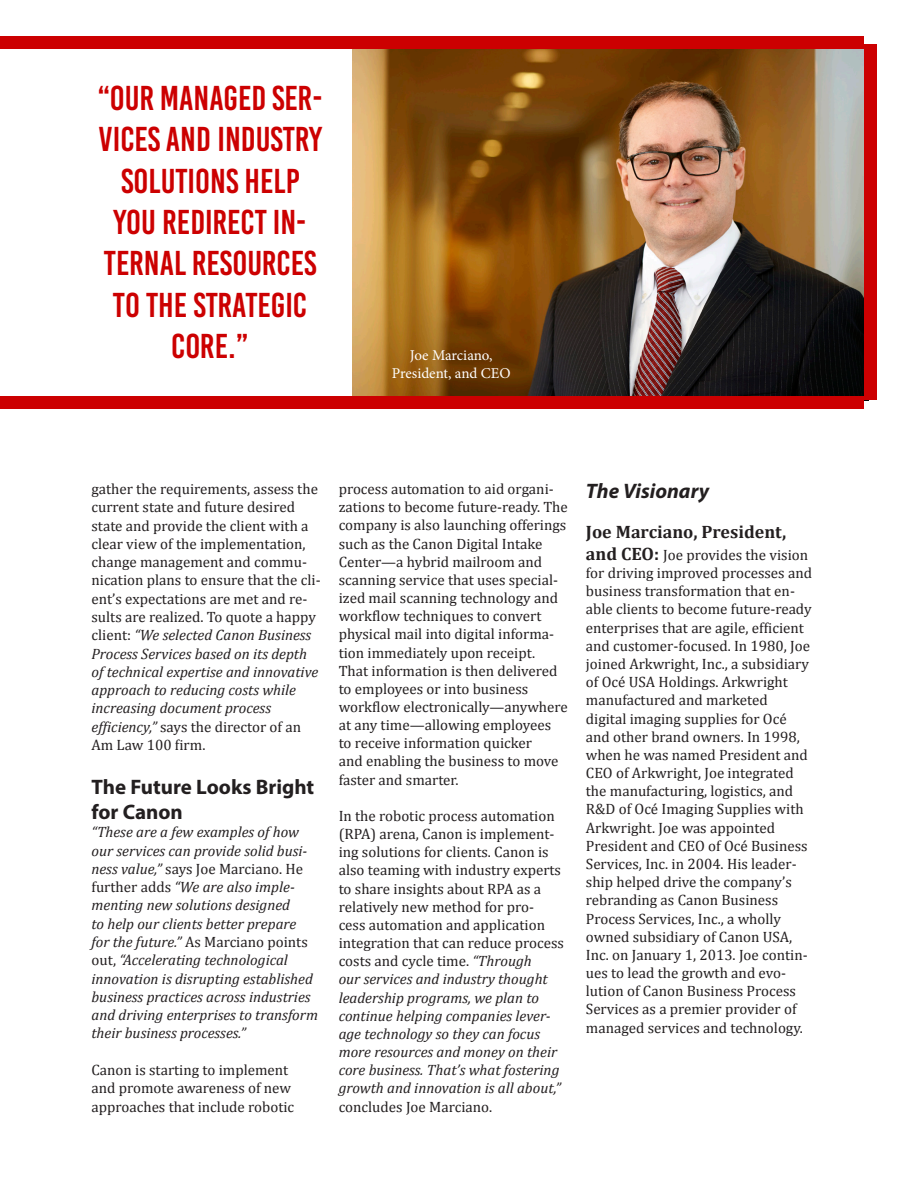
<style>
.page{position:relative;width:918px;height:1188px;background:#fff}
.page>*{position:absolute;margin:0;border:0;box-sizing:border-box;transform-origin:0 0}
.t1{font:34.5px/41.4px "Bebas Kai";color:#cc0001;text-align:center}
.t2{font:700 21px/25.5px "Myriad Pro";color:#231f20}
.t3{font:italic 700 21px "Myriad Pro";color:#231f20}
.t4{font:700 18px "Cambria";color:#231f20}
.t5{font:15px/18.1px "Cambria";color:#231f20}
.t6{font:italic 15px/18.3px "Cambria";color:#231f20}
.t7{font:15px "Minion Pro";letter-spacing:-.005em;color:#fff}
.s1{font-style:italic}
.s2{font-style:normal}
.s3{font-weight:700;font-size:18px}
</style>
<div class="page">
<img style="left:353px;top:49px;width:515px;height:352px">
<div style="left:0;top:36px;width:864px;height:13px;background:#cc0001"></div>
<div style="left:0;top:396px;width:864px;height:13px;background:#cc0001"></div>
<div style="left:864px;top:44px;width:13px;height:356px;background:#cc0001"></div>
<p class="t1" style="left:98px;top:77px;width:227px">“OUR MANAGED SER-<br>VICES AND INDUSTRY<br>SOLUTIONS HELP<br>YOU REDIRECT IN-<br>TERNAL RESOURCES<br>TO THE STRATEGIC<br>CORE.”</p>
<p class="t7" style="left:410px;top:345px;width:84px">Joe Marciano,</p>
<p class="t7" style="left:392px;top:363px;width:120px">President, and CEO</p>
<p class="t5" style="left:92px;top:480px;width:231px">gather the requirements, assess the current state and future desired state and provide the client with a clear view of the implementation, change management and commu&shy;nication plans to ensure that the cli&shy;ent’s expectations are met and re&shy;sults are realized. To quote a happy client: <span class="s1">“We selected Canon Business Process Services based on its depth of technical expertise and innovative approach to reducing costs while increasing document process</span></p>
<p class="t5" style="left:92px;top:717px;width:211px"><span class="s1">efficiency,”</span> says the director of an<br>Am Law 100 firm.</p>
<p class="t2" style="left:92px;top:773px;width:224px">The Future Looks Bright for Canon</p>
<p class="t6" style="left:92px;top:822px;width:228px">“These are a few examples of how our services can provide solid busi&shy;ness value,” <span class="s2">says Joe Marciano. He further adds</span> “We are also imple&shy;menting new solutions designed<br>to help our clients better prepare for the future.” <span class="s2">As Marciano points out,</span> “Accelerating technological innovation is disrupting established business practices across industries and driving enterprises to transform their business processes.”</p>
<p class="t5" style="left:92px;top:1061px;width:204px">Canon is starting to implement and promote awareness of new approaches that include robotic</p>
<p class="t5" style="left:339px;top:480px;width:231px">process automation to aid organi&shy;zations to become future-ready. The company is also launching offerings such as the Canon Digital Intake Center—a hybrid mailroom and scanning service that uses special&shy;ized mail scanning technology and workflow techniques to convert physical mail into digital informa&shy;tion immediately upon receipt.</p>
<p class="t5" style="left:339px;top:661px;width:231px">That information is then delivered to employees or into business workflow electronically—anywhere at any time—allowing employees</p>
<p class="t5" style="left:339px;top:734px;width:195px">to receive information quicker</p>
<p class="t5" style="left:339px;top:752px;width:221px">and enabling the business to move</p>
<p class="t5" style="left:339px;top:770px;width:121px">faster and smarter.</p>
<p class="t5" style="left:339px;top:807px;width:227px">In the robotic process automation (RPA) arena, Canon is implement&shy;ing solutions for clients. Canon is also teaming with industry experts to share insights about RPA as a relatively new method for pro&shy;cess automation and application integration that can reduce process costs and cycle time. <span class="s1">“Through<br>our services and industry thought leadership programs, we plan to continue helping companies lever&shy;age technology so they can focus more resources and money on their core business. That’s what fostering growth and innovation is all about,” </span>concludes Joe Marciano.</p>
<p class="t3" style="left:586px;top:477px;width:125px">The Visionary</p>
<p class="t4" style="left:586px;top:519px;width:202px">Joe Marciano, President,</p>
<p class="t5" style="left:586px;top:546px;width:228px"><span class="s3">and CEO:</span> Joe provides the vision for driving improved processes and business transformation that en&shy;able clients to become future-ready enterprises that are agile, efficient and customer-focused. In 1980, Joe joined Arkwright, Inc., a subsidiary of Océ USA Holdings. Arkwright manufactured and marketed<br>digital imaging supplies for Océ and other brand owners. In 1998, when he was named President and CEO of Arkwright, Joe integrated the manufacturing, logistics, and R&amp;D of Océ Imaging Supplies with Arkwright. Joe was appointed President and CEO of Océ Business Services, Inc. in 2004. His leader&shy;ship helped drive the company’s rebranding as Canon Business</p>
<p class="t5" style="left:586px;top:909px;width:223px">Process Services, Inc., a wholly owned subsidiary of Canon USA,<br>Inc. on January 1, 2013. Joe contin&shy;ues to lead the growth and evo&shy;lution of Canon Business Process<br>Services as a premier provider of managed services and technology.</p>
</div>
